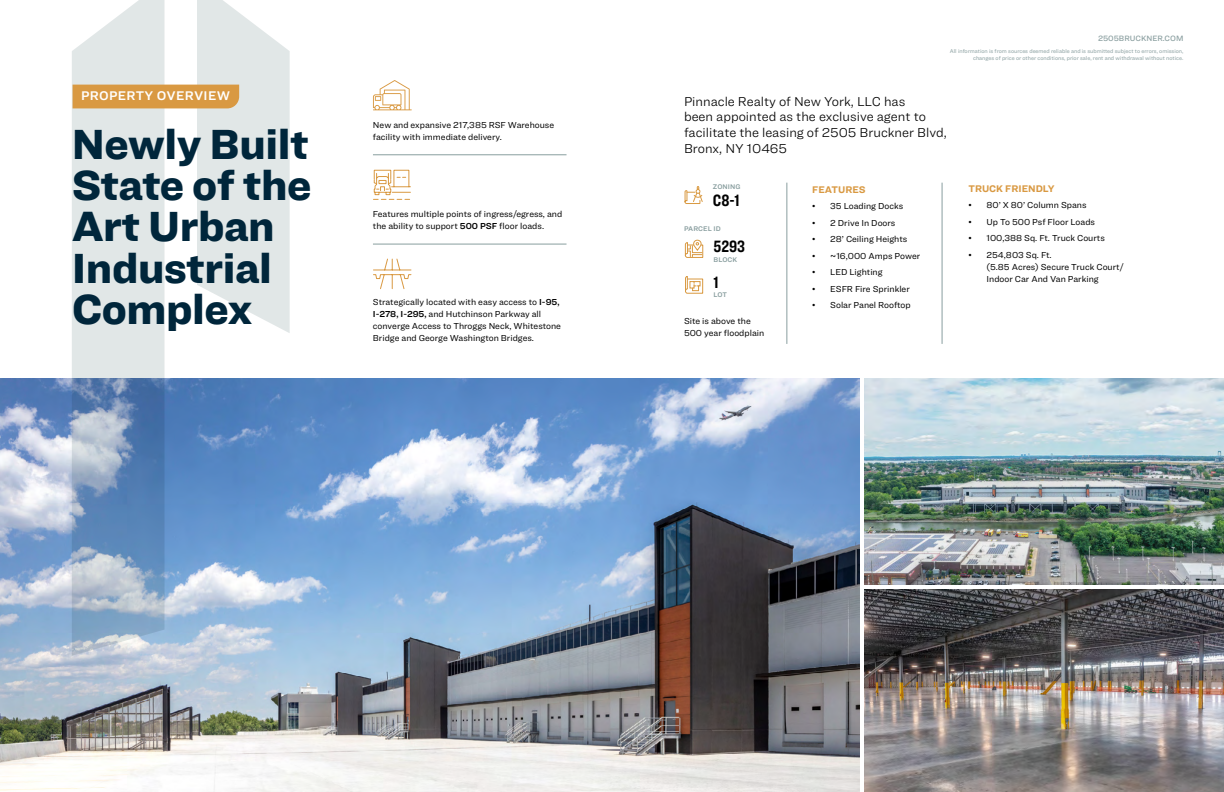
<style>
.page{position:relative;width:1224px;height:792px;background:#fff}
.page>*{position:absolute;margin:0;border:0;box-sizing:border-box;transform-origin:0 0}
.t1{font:900 43.7px/41.3px "Ringside";letter-spacing:-.01em;color:#00263b}
.t2{font:700 17px "Ringside Compressed";letter-spacing:-.005em;color:#000}
.t3{font:300 13.4px/15.9px "Ringside";color:#000}
.t4{font:600 13px "Ringside";letter-spacing:.025em;color:#fff}
.t5{font:700 10px "Ringside";color:#d99942}
.t6{font:9px/12px "Ringside";color:#000}
.t7{font:500 8px "Ringside";color:#899e9f}
.t8{font:600 7px "Ringside";letter-spacing:.01em;color:#899e9f}
.t9{font:5.6px/7.5px "Ringside";color:#899e9f;text-align:right}
.s1{font-weight:600}
</style>
<div class="page">
<img style="left:864px;top:378px;width:360px;height:207px">
<img style="left:0;top:378px;width:860px;height:414px">
<svg style="left:72px;top:50px;width:93px;height:606px;background:#8fa8c5"></svg>
<img style="left:864px;top:590px;width:360px;height:202px">
<hr style="left:942px;top:183px;width:1px;height:161px;background:#899e9f">
<hr style="left:787px;top:183px;width:1px;height:161px;background:#899e9f">
<hr style="left:373px;top:155px;width:194px;height:1px;background:#899e9f">
<hr style="left:373px;top:244px;width:194px;height:1px;background:#899e9f">
<svg style="left:373px;top:80px;width:39px;height:30px"></svg>
<svg style="left:373px;top:169px;width:38px;height:31px"></svg>
<svg style="left:373px;top:258px;width:39px;height:31px"></svg>
<svg style="left:73px;top:0;width:217px;height:333px"></svg>
<svg style="left:684px;top:186px;width:19px;height:18px"></svg>
<svg style="left:685px;top:240px;width:18px;height:18px"></svg>
<svg style="left:685px;top:276px;width:18px;height:18px"></svg>
<h3 class="t4" style="left:81px;top:86px;width:151px">PROPERTY OVERVIEW</h3>
<h1 class="t1" style="left:72px;top:122px;width:241px">Newly Built<br>State of the<br>Art Urban<br>Industrial<br>Complex</h1>
<p class="t6" style="left:373px;top:119px;width:183px">New and expansive 217,385 RSF Warehouse facility with immediate delivery.</p>
<p class="t6" style="left:373px;top:208px;width:191px">Features multiple points of ingress/egress, and the ability to support <span class="s1">500 PSF</span> floor loads.</p>
<p class="t6" style="left:373px;top:296px;width:190px">Strategically located with easy access to <span class="s1">I-95, I-278, I-295,</span> and Hutchinson Parkway all converge Access to Throggs Neck, Whitestone Bridge and George Washington Bridges.</p>
<p class="t7" style="left:1098px;top:33px;width:87px">2505BRUCKNER.COM</p>
<p class="t9" style="left:950px;top:47px;width:235px">All information is from sources deemed reliable and is submitted subject to errors, omission, changes of price or other conditions, prior sale, rent and withdrawal without notice.</p>
<h3 class="t3" style="left:684px;top:93px;width:264px">Pinnacle Realty of New York, LLC has<br>been appointed as the exclusive agent to facilitate the leasing of 2505 Bruckner Blvd, Bronx, NY 10465</h3>
<p class="t8" style="left:713px;top:182px;width:29px">ZONING</p>
<h2 class="t2" style="left:713px;top:189px;width:28px">C8-1</h2>
<p class="t8" style="left:684px;top:224px;width:38px">PARCEL ID</p>
<h2 class="t2" style="left:714px;top:235px;width:33px">5293</h2>
<p class="t8" style="left:714px;top:255px;width:25px">BLOCK</p>
<h2 class="t2" style="left:714px;top:270px;width:7px">1</h2>
<p class="t8" style="left:714px;top:290px;width:15px">LOT</p>
<p class="t6" style="left:684px;top:315px;width:82px">Site is above the<br>500 year floodplain</p>
<p class="t5" style="left:812px;top:182px;width:55px">FEATURES</p>
<p class="t6" style="left:812px;top:200px;width:92px">• 35 Loading Docks</p>
<p class="t6" style="left:812px;top:216px;width:85px">• 2 Drive In Doors</p>
<p class="t6" style="left:812px;top:233px;width:97px">• 28’ Ceiling Heights</p>
<p class="t6" style="left:812px;top:249px;width:110px">• ~16,000 Amps Power</p>
<p class="t6" style="left:812px;top:266px;width:72px">• LED Lighting</p>
<p class="t6" style="left:812px;top:282px;width:99px">• ESFR Fire Sprinkler</p>
<p class="t6" style="left:812px;top:299px;width:100px">• Solar Panel Rooftop</p>
<p class="t5" style="left:969px;top:181px;width:88px">TRUCK FRIENDLY</p>
<p class="t6" style="left:969px;top:199px;width:120px">• 80’ X 80’ Column Spans</p>
<p class="t6" style="left:969px;top:216px;width:128px">• Up To 500 Psf Floor Loads</p>
<p class="t6" style="left:969px;top:232px;width:138px">• 100,388 Sq. Ft. Truck Courts</p>
<p class="t6" style="left:987px;top:249px;width:139px;text-indent:-18px">• 254,803 Sq. Ft.<br>(5.85 Acres) Secure Truck Court/<br>Indoor Car And Van Parking</p>
</div>
